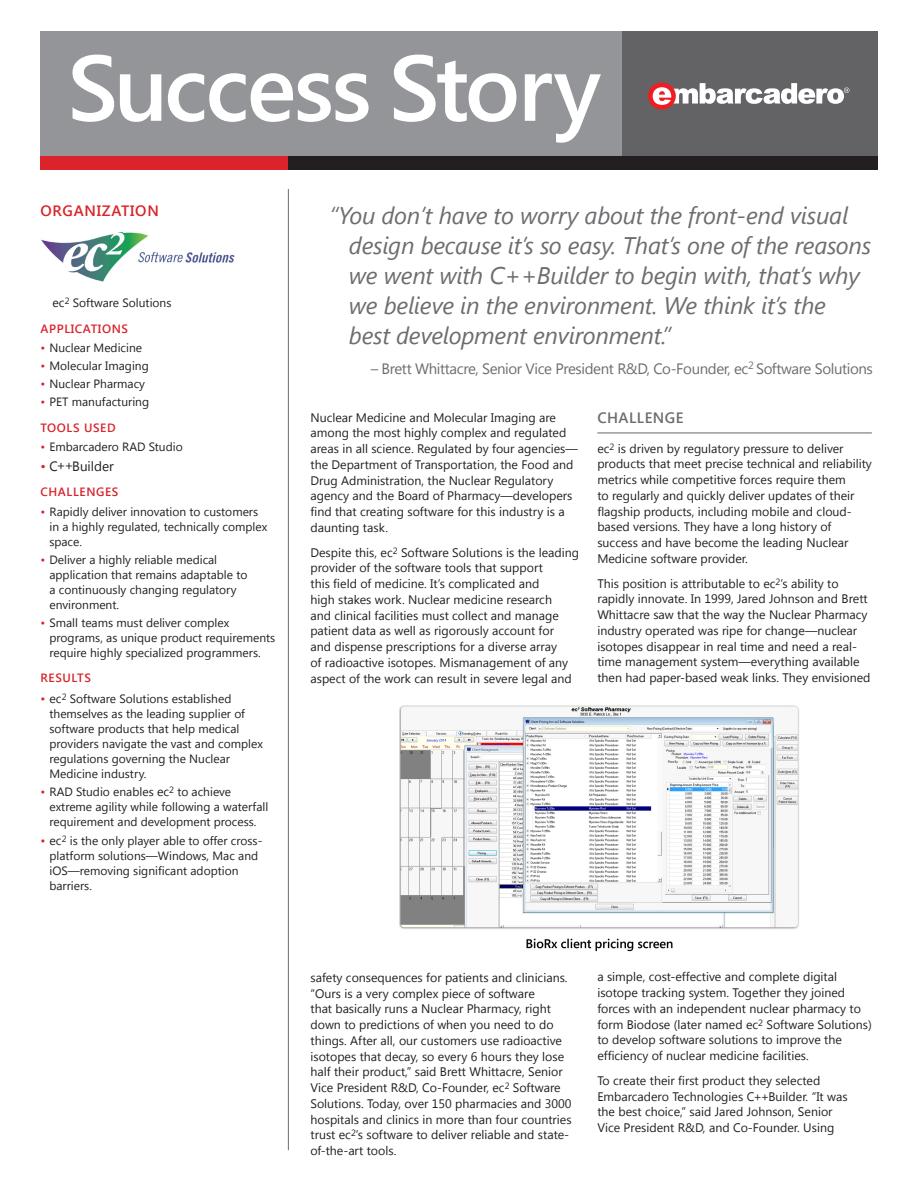
<style>
.page{position:relative;width:918px;height:1188px;background:#fff}
.page>*{position:absolute;margin:0;border:0;box-sizing:border-box;transform-origin:0 0}
.t1{font:600 93px "Segoe UI";letter-spacing:-.025em;color:#fff}
.t2{font:italic 24px/30px "Segoe UI";letter-spacing:-.01em;color:#6c6d70}
.QuoteName{font:15px "Segoe UI";letter-spacing:-.025em;color:#6c6d70}
.KeyHeads{font:600 15px "Segoe UI";letter-spacing:.05em;color:#da232b}
.Body_Heading{font:600 15px "Segoe UI";letter-spacing:.03em;color:#6c6d70}
.t3{font:13.5px "Segoe UI";color:#231f20}
.Body_Text{font:12.3px/15.8px "Segoe UI";color:#231f20}
.KeyHeads-2{font:12px/15px "Segoe UI";color:#231f20}
.KeyHeads-3{font:600 12px "Segoe UI";letter-spacing:.05em;color:#da232b}
.s1{font-size:12.3px}
.s2{color:#da232b}
.s3{font-size:12.3px;color:#da232b}
</style>
<div class="page">
<div style="left:40px;top:32px;width:838px;height:128px;background:#939598"></div>
<hr style="left:288px;top:189px;width:1px;height:961px;background:#6c6d70">
<div style="left:40px;top:156px;width:838px;height:14px;background:#da232b"></div>
<div style="left:622px;top:32px;width:256px;height:128px;background:#636366"></div>
<div style="left:288px;top:156px;width:590px;height:14px;background:#231f20"></div>
<hr style="left:597px;top:432px;width:275px;height:1px;background:#6c6d70">
<div style="left:648px;top:83px;width:28px;height:26px;background:#ee1d23;border-radius:50%"></div>
<svg style="left:653px;top:83px;width:196px;height:22px"></svg>
<img style="left:41px;top:231px;width:194px;height:51px">
<img style="left:400px;top:705px;width:399px;height:247px">
<p class="t1" style="left:68px;top:23px;width:535px">Success Story</p>
<p class="KeyHeads" style="left:40px;top:200px;width:120px">ORGANIZATION</p>
<p class="KeyHeads-2" style="left:52px;top:295px;width:120px"><span class="s1">ec</span><sup>2</sup> Software Solutions</p>
<p class="KeyHeads-3" style="left:40px;top:320px;width:89px">APPLICATIONS</p>
<p class="KeyHeads-2" style="left:40px;top:340px;width:103px"><span class="s2">•</span> Nuclear Medicine</p>
<p class="KeyHeads-2" style="left:40px;top:358px;width:110px"><span class="s2">•</span> Molecular Imaging</p>
<p class="KeyHeads-2" style="left:40px;top:376px;width:106px"><span class="s2">•</span> Nuclear Pharmacy</p>
<p class="KeyHeads-2" style="left:40px;top:394px;width:110px"><span class="s2">•</span> PET manufacturing</p>
<p class="KeyHeads-3" style="left:40px;top:419px;width:77px">TOOLS USED</p>
<p class="KeyHeads-2" style="left:40px;top:439px;width:144px"><span class="s2">•</span> Embarcadero RAD Studio</p>
<p class="t3" style="left:40px;top:457px;width:75px"><span class="s2">•</span> C++Builder</p>
<p class="KeyHeads-3" style="left:40px;top:484px;width:79px">CHALLENGES</p>
<p class="KeyHeads-2" style="left:50px;top:504px;width:219px;text-indent:-9px"><span class="s2">•</span> Rapidly deliver innovation to customers in a highly regulated, technically complex space.</p>
<p class="KeyHeads-2" style="left:50px;top:552px;width:199px;text-indent:-9px"><span class="s2">•</span> Deliver a highly reliable medical application that remains adaptable to a continuously changing regulatory environment.</p>
<p class="KeyHeads-2" style="left:50px;top:615px;width:227px;text-indent:-9px"><span class="s2">•</span> Small teams must deliver complex programs, as unique product requirements require highly specialized programmers.</p>
<p class="KeyHeads-3" style="left:40px;top:670px;width:52px">RESULTS</p>
<p class="KeyHeads-2" style="left:50px;top:690px;width:215px;text-indent:-9px"><span class="s3">•</span> <span class="s1">ec</span><sup>2</sup> Software Solutions established themselves as the leading supplier of software products that help medical providers navigate the vast and complex regulations governing the Nuclear Medicine industry.</p>
<p class="KeyHeads-2" style="left:50px;top:784px;width:220px;text-indent:-9px"><span class="s2">•</span> RAD Studio enables <span class="s1">ec</span><sup>2</sup> to achieve extreme agility while following a waterfall requirement and development process.</p>
<p class="KeyHeads-2" style="left:50px;top:833px;width:215px;text-indent:-9px"><span class="s3">•</span> <span class="s1">ec</span><sup>2</sup> is the only player able to offer cross&shy;platform solutions—Windows, Mac and iOS—removing significant adoption barriers.</p>
<p class="t2" style="left:349px;top:200px;width:524px;text-indent:-20px">“You don’t have to worry about the front-end visual design because it’s so easy. That’s one of the reasons we went with C++Builder to begin with, that’s why we believe in the environment. We think it’s the best development environment.”</p>
<p class="QuoteName" style="left:371px;top:358px;width:504px">– Brett Whittacre, Senior Vice President R&amp;D, Co-Founder, ec<sup>2</sup> Software Solutions</p>
<p class="Body_Text" style="left:310px;top:409px;width:269px">Nuclear Medicine and Molecular Imaging are among the most highly complex and regulated areas in all science. Regulated by four agencies— the Department of Transportation, the Food and Drug Administration, the Nuclear Regulatory agency and the Board of Pharmacy—developers find that creating software for this industry is a daunting task.</p>
<p class="Body_Text" style="left:310px;top:544px;width:270px">Despite this, ec<sup>2</sup> Software Solutions is the leading provider of the software tools that support<br>this field of medicine. It’s complicated and<br>high stakes work. Nuclear medicine research<br>and clinical facilities must collect and manage patient data as well as rigorously account for<br>and dispense prescriptions for a diverse array<br>of radioactive isotopes. Mismanagement of any aspect of the work can result in severe legal and</p>
<p class="Body_Heading" style="left:597px;top:408px;width:88px">CHALLENGE</p>
<p class="Body_Text" style="left:597px;top:440px;width:276px">ec<sup>2</sup> is driven by regulatory pressure to deliver products that meet precise technical and reliability metrics while competitive forces require them<br>to regularly and quickly deliver updates of their flagship products, including mobile and cloud&shy;based versions. They have a long history of success and have become the leading Nuclear Medicine software provider.</p>
<p class="Body_Text" style="left:597px;top:575px;width:275px">This position is attributable to ec<sup>2</sup>’s ability to rapidly innovate. In 1999, Jared Johnson and Brett Whittacre saw that the way the Nuclear Pharmacy industry operated was ripe for change—nuclear isotopes disappear in real time and need a real&shy;time management system—everything available then had paper-based weak links. They envisioned</p>
<p class="Body_Text" style="left:310px;top:969px;width:263px">safety consequences for patients and clinicians. “Ours is a very complex piece of software<br>that basically runs a Nuclear Pharmacy, right down to predictions of when you need to do things. After all, our customers use radioactive isotopes that decay, so every 6 hours they lose half their product,” said Brett Whittacre, Senior Vice President R&amp;D, Co-Founder, ec<sup>2</sup> Software Solutions. Today, over 150 pharmacies and 3000 hospitals and clinics in more than four countries trust ec<sup>2</sup>’s software to deliver reliable and state&shy;of-the-art tools.</p>
<p class="Body_Text" style="left:597px;top:969px;width:276px">a simple, cost-effective and complete digital isotope tracking system. Together they joined forces with an independent nuclear pharmacy to form Biodose (later named ec<sup>2</sup> Software Solutions) to develop software solutions to improve the efficiency of nuclear medicine facilities.</p>
<p class="Body_Text" style="left:597px;top:1072px;width:252px">To create their first product they selected Embarcadero Technologies C++Builder. “It was the best choice,” said Jared Johnson, Senior Vice President R&amp;D, and Co-Founder. Using</p>
</div>
